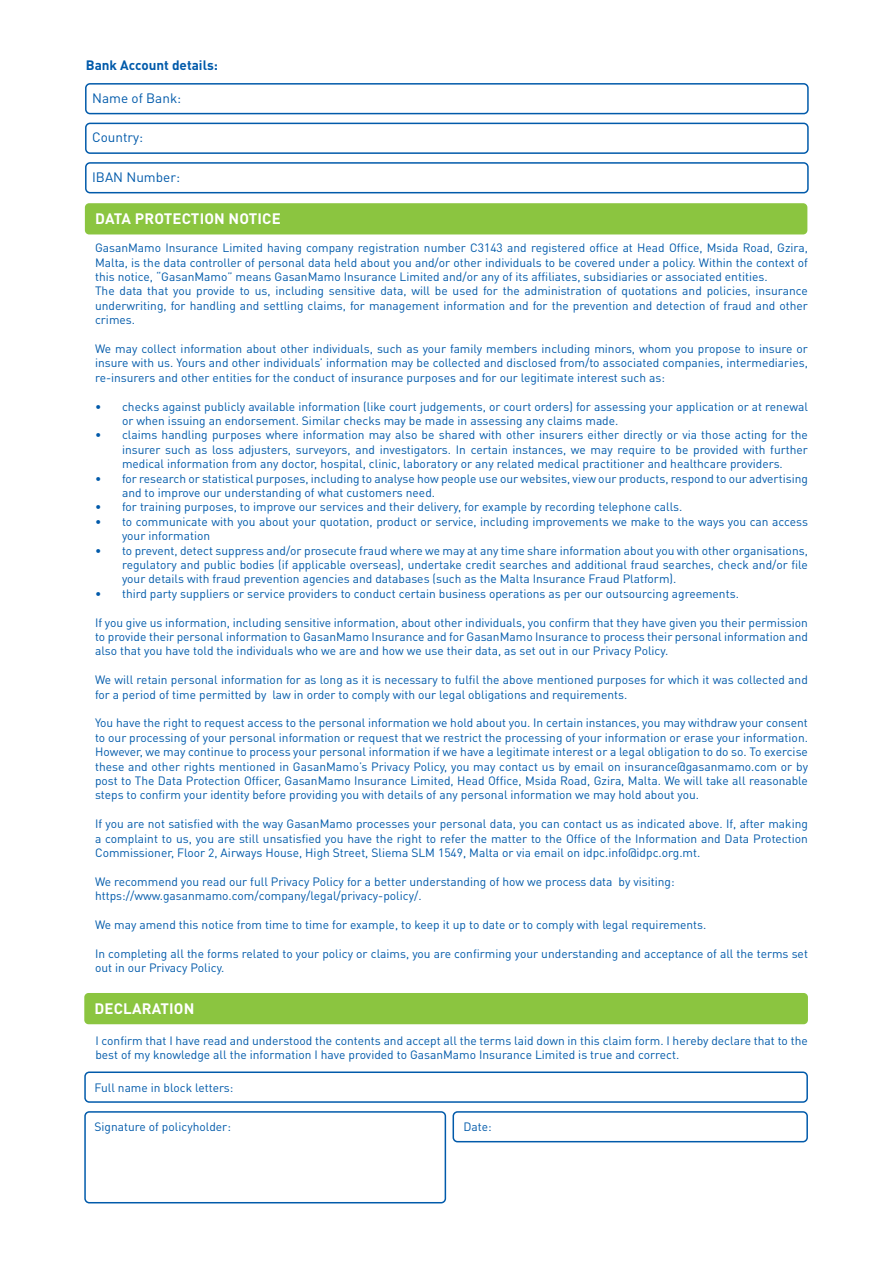
<style>
.page{position:relative;width:893px;height:1263px;background:#fff}
.page>*{position:absolute;margin:0;border:0;box-sizing:border-box;transform-origin:0 0}
.t1{font:700 15px "DIN Pro";letter-spacing:.01em;color:#fff}
.t2{font:13.5px "DIN Pro";color:#015aaa}
.t3{font:700 13.5px "DIN Pro";color:#015aaa}
.t4{font:12px/14.4px "DIN Pro";color:#015aaa;text-align:justify}
</style>
<div class="page">
<div style="left:85px;top:83px;width:724px;height:31px;border:2px solid #015aaa;border-radius:4px"></div>
<div style="left:85px;top:123px;width:724px;height:31px;border:2px solid #015aaa;border-radius:4px"></div>
<div style="left:85px;top:162px;width:724px;height:31px;border:2px solid #015aaa;border-radius:4px"></div>
<div style="left:85px;top:203px;width:722px;height:31px;background:#8bc540;border-radius:4px"></div>
<div style="left:84px;top:993px;width:724px;height:31px;background:#8bc540;border-radius:4px"></div>
<div style="left:453px;top:1111px;width:355px;height:31px;border:2px solid #015aaa;border-radius:4px"></div>
<div style="left:84px;top:1071px;width:724px;height:32px;border:2px solid #015aaa;border-radius:4px"></div>
<div style="left:84px;top:1111px;width:362px;height:92px;border:2px solid #015aaa;border-radius:4px"></div>
<p class="t3" style="left:86px;top:56px;width:134px">Bank Account details:</p>
<p class="t2" style="left:92px;top:89px;width:91px">Name of Bank:</p>
<p class="t2" style="left:92px;top:128px;width:53px">Country:</p>
<p class="t2" style="left:92px;top:168px;width:89px">IBAN Number:</p>
<p class="t1" style="left:95px;top:208px;width:187px">DATA PROTECTION NOTICE</p>
<p class="t4" style="left:95px;top:240px;width:714px">GasanMamo Insurance Limited having company registration number C3143 and registered office at Head Office, Msida Road, Gzira, Malta, is the data controller of personal data held about you and/or other individuals to be covered under a policy. Within the context of this notice, “GasanMamo” means GasanMamo Insurance Limited and/or any of its affiliates, subsidiaries or associated entities.</p>
<p class="t4" style="left:95px;top:283px;width:714px">The data that you provide to us, including sensitive data, will be used for the administration of quotations and policies, insurance underwriting, for handling and settling claims, for management information and for the prevention and detection of fraud and other crimes.</p>
<p class="t4" style="left:95px;top:341px;width:714px">We may collect information about other individuals, such as your family members including minors, whom you propose to insure or insure with us. Yours and other individuals’ information may be collected and disclosed from/to associated companies, intermediaries, re-insurers and other entities for the conduct of insurance purposes and for our legitimate interest such as:</p>
<p class="t4" style="left:122px;top:398px;width:687px;text-indent:-27px">• checks against publicly available information (like court judgements, or court orders) for assessing your application or at renewal or when issuing an endorsement. Similar checks may be made in assessing any claims made.</p>
<p class="t4" style="left:122px;top:427px;width:687px;text-indent:-27px">• claims handling purposes where information may also be shared with other insurers either directly or via those acting for the insurer such as loss adjusters, surveyors, and investigators. In certain instances, we may require to be provided with further medical information from any doctor, hospital, clinic, laboratory or any related medical practitioner and healthcare providers.</p>
<p class="t4" style="left:122px;top:470px;width:687px;text-indent:-27px">• for research or statistical purposes, including to analyse how people use our websites, view our products, respond to our advertising and to improve our understanding of what customers need.</p>
<p class="t4" style="left:95px;top:499px;width:589px">• for training purposes, to improve our services and their delivery, for example by recording telephone calls.</p>
<p class="t4" style="left:122px;top:514px;width:687px;text-indent:-27px">• to communicate with you about your quotation, product or service, including improvements we make to the ways you can access your information</p>
<p class="t4" style="left:122px;top:542px;width:687px;text-indent:-27px">• to prevent, detect suppress and/or prosecute fraud where we may at any time share information about you with other organisations, regulatory and public bodies (if applicable overseas), undertake credit searches and additional fraud searches, check and/or file your details with fraud prevention agencies and databases (such as the Malta Insurance Fraud Platform).</p>
<p class="t4" style="left:95px;top:586px;width:645px">• third party suppliers or service providers to conduct certain business operations as per our outsourcing agreements.</p>
<p class="t4" style="left:95px;top:614px;width:714px">If you give us information, including sensitive information, about other individuals, you confirm that they have given you their permission to provide their personal information to GasanMamo Insurance and for GasanMamo Insurance to process their personal information and also that you have told the individuals who we are and how we use their data, as set out in our Privacy Policy.</p>
<p class="t4" style="left:95px;top:672px;width:714px">We will retain personal information for as long as it is necessary to fulfil the above mentioned purposes for which it was collected and for a period of time permitted by law in order to comply with our legal obligations and requirements.</p>
<p class="t4" style="left:95px;top:715px;width:714px">You have the right to request access to the personal information we hold about you. In certain instances, you may withdraw your consent to our processing of your personal information or request that we restrict the processing of your information or erase your information.<br>However, we may continue to process your personal information if we have a legitimate interest or a legal obligation to do so. To exercise these and other rights mentioned in GasanMamo’s Privacy Policy, you may contact us by email on insurance@gasanmamo.com or by post to The Data Protection Officer, GasanMamo Insurance Limited, Head Office, Msida Road, Gzira, Malta. We will take all reasonable steps to confirm your identity before providing you with details of any personal information we may hold about you.</p>
<p class="t4" style="left:95px;top:816px;width:714px">If you are not satisfied with the way GasanMamo processes your personal data, you can contact us as indicated above. If, after making a complaint to us, you are still unsatisfied you have the right to refer the matter to the Office of the Information and Data Protection Commissioner, Floor 2, Airways House, High Street, Sliema SLM 1549, Malta or via email on idpc.info@idpc.org.mt.</p>
<p class="t4" style="left:95px;top:874px;width:581px">We recommend you read our full Privacy Policy for a better understanding of how we process data by visiting:</p>
<p class="t4" style="left:95px;top:888px;width:328px">https://www.gasanmamo.com/company/legal/privacy-policy/.</p>
<p class="t4" style="left:95px;top:917px;width:613px">We may amend this notice from time to time for example, to keep it up to date or to comply with legal requirements.</p>
<p class="t4" style="left:95px;top:946px;width:714px">In completing all the forms related to your policy or claims, you are confirming your understanding and acceptance of all the terms set out in our Privacy Policy.</p>
<p class="t1" style="left:95px;top:998px;width:101px">DECLARATION</p>
<p class="t4" style="left:95px;top:1032px;width:714px">I confirm that I have read and understood the contents and accept all the terms laid down in this claim form. I hereby declare that to the best of my knowledge all the information I have provided to GasanMamo Insurance Limited is true and correct.</p>
<p class="t4" style="left:94px;top:1080px;width:141px">Full name in block letters:</p>
<p class="t4" style="left:94px;top:1119px;width:138px">Signature of policyholder:</p>
<p class="t4" style="left:463px;top:1119px;width:30px">Date:</p>
</div>
